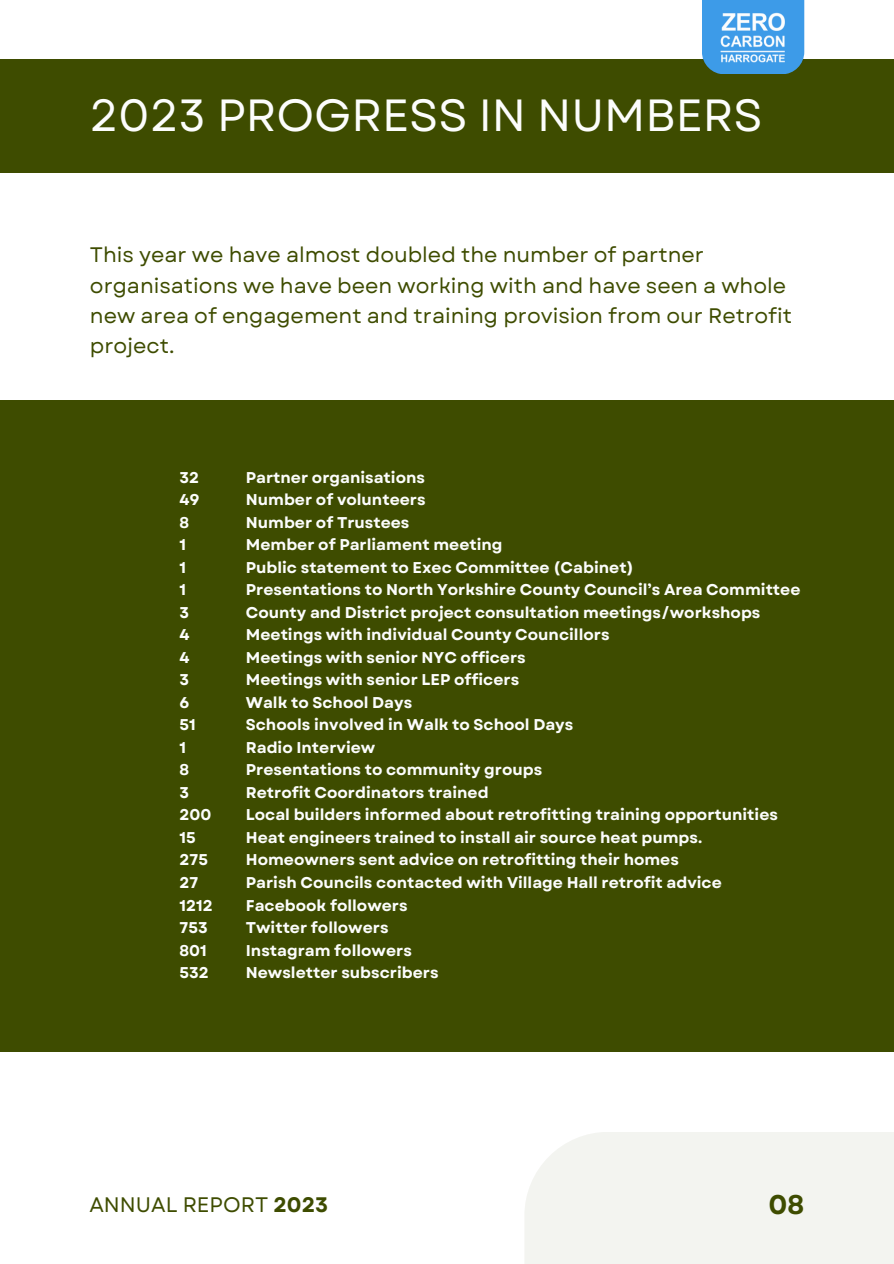
<style>
.page{position:relative;width:894px;height:1264px;background:#fff}
.page>*{position:absolute;margin:0;border:0;box-sizing:border-box;transform-origin:0 0}
.t1{font:45px "Garet";color:#fcfdfc}
.t2{font:700 27px "Garet";color:#3e4c00}
.t3{font:21px/30.3px "Garet";color:#3e4c00}
.t4{font:700 15.6px "Garet";color:#fcfdfc}
.s1{font-weight:700}
</style>
<div class="page">
<div style="left:524px;top:1131px;width:369px;height:132px;background:#f3f4f0"></div>
<div style="left:0;top:59px;width:893px;height:114px;background:#3e4c00"></div>
<div style="left:0;top:400px;width:893px;height:651px;background:#3e4c00"></div>
<div style="left:701px;top:0;width:103px;height:74px;background:#3d9be8"></div>
<img style="left:720px;top:12px;width:65px;height:51px">
<p class="t1" style="left:89px;top:83px;width:674px">2023 PROGRESS IN NUMBERS</p>
<p class="t3" style="left:90px;top:240px;width:703px">This year we have almost doubled the number of partner organisations we have been working with and have seen a whole new area of engagement and training provision from our Retrofit project.</p>
<p class="t4" style="left:179px;top:466px;width:21px">32</p>
<p class="t4" style="left:179px;top:488px;width:22px">49</p>
<p class="t4" style="left:179px;top:511px;width:11px">8</p>
<p class="t4" style="left:179px;top:533px;width:8px">1</p>
<p class="t4" style="left:179px;top:556px;width:8px">1</p>
<p class="t4" style="left:179px;top:578px;width:8px">1</p>
<p class="t4" style="left:179px;top:601px;width:11px">3</p>
<p class="t4" style="left:179px;top:623px;width:12px">4</p>
<p class="t4" style="left:179px;top:646px;width:12px">4</p>
<p class="t4" style="left:179px;top:668px;width:11px">3</p>
<p class="t4" style="left:179px;top:691px;width:12px">6</p>
<p class="t4" style="left:179px;top:713px;width:18px">51</p>
<p class="t4" style="left:179px;top:736px;width:8px">1</p>
<p class="t4" style="left:179px;top:758px;width:11px">8</p>
<p class="t4" style="left:179px;top:781px;width:11px">3</p>
<p class="t4" style="left:179px;top:803px;width:33px">200</p>
<p class="t4" style="left:179px;top:826px;width:18px">15</p>
<p class="t4" style="left:179px;top:848px;width:30px">275</p>
<p class="t4" style="left:179px;top:871px;width:20px">27</p>
<p class="t4" style="left:179px;top:893px;width:35px">1212</p>
<p class="t4" style="left:179px;top:916px;width:30px">753</p>
<p class="t4" style="left:179px;top:938px;width:29px">801</p>
<h2 class="t4" style="left:179px;top:961px;width:31px">532</h2>
<p class="t4" style="left:246px;top:466px;width:181px">Partner organisations</p>
<p class="t4" style="left:246px;top:488px;width:181px">Number of volunteers</p>
<p class="t4" style="left:246px;top:511px;width:165px">Number of Trustees</p>
<p class="t4" style="left:246px;top:533px;width:258px">Member of Parliament meeting</p>
<p class="t4" style="left:246px;top:556px;width:389px">Public statement to Exec Committee (Cabinet)</p>
<p class="t4" style="left:246px;top:578px;width:556px">Presentations to North Yorkshire County Council’s Area Committee</p>
<p class="t4" style="left:246px;top:601px;width:516px">County and District project consultation meetings/workshops</p>
<p class="t4" style="left:246px;top:623px;width:365px">Meetings with individual County Councillors</p>
<p class="t4" style="left:246px;top:646px;width:281px">Meetings with senior NYC officers</p>
<p class="t4" style="left:246px;top:668px;width:275px">Meetings with senior LEP officers</p>
<p class="t4" style="left:246px;top:691px;width:168px">Walk to School Days</p>
<p class="t4" style="left:246px;top:713px;width:329px">Schools involved in Walk to School Days</p>
<p class="t4" style="left:246px;top:736px;width:131px">Radio Interview</p>
<p class="t4" style="left:246px;top:758px;width:298px">Presentations to community groups</p>
<p class="t4" style="left:246px;top:781px;width:244px">Retrofit Coordinators trained</p>
<p class="t4" style="left:246px;top:803px;width:533px">Local builders informed about retrofitting training opportunities</p>
<p class="t4" style="left:246px;top:826px;width:458px">Heat engineers trained to install air source heat pumps.</p>
<p class="t4" style="left:246px;top:848px;width:434px">Homeowners sent advice on retrofitting their homes</p>
<p class="t4" style="left:246px;top:871px;width:477px">Parish Councils contacted with Village Hall retrofit advice</p>
<p class="t4" style="left:246px;top:893px;width:163px">Facebook followers</p>
<p class="t4" style="left:246px;top:916px;width:144px">Twitter followers</p>
<p class="t4" style="left:246px;top:938px;width:167px">Instagram followers</p>
<p class="t4" style="left:246px;top:961px;width:194px">Newsletter subscribers</p>
<h3 class="t3" style="left:89px;top:1189px;width:240px">ANNUAL REPORT <span class="s1">2023</span></h3>
<h1 class="t2" style="left:768px;top:1184px;width:37px">08</h1>
</div>
